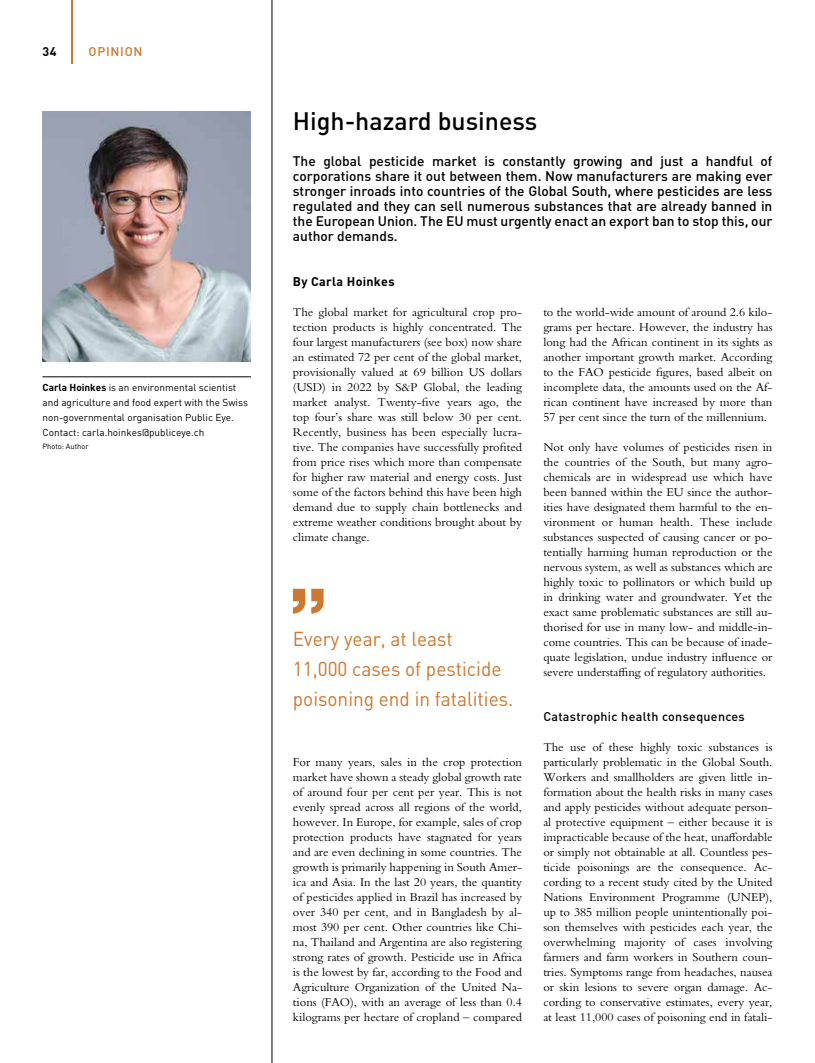
<style>
.page{position:relative;width:815px;height:1063px;background:#fff}
.page>*{position:absolute;margin:0;border:0;box-sizing:border-box;transform-origin:0 0}
.t1{font:500 25px "DIN Pro";color:#000}
.t2{font:20px/30px "DIN Pro";color:#ce772e;scale:.95 1}
.t3{font:500 13.75px/15px "DIN Pro";color:#000;text-align:justify}
.t4{font:12.5px/15px "Bembo Std";color:#000;text-align:justify}
.t5{font:500 12.5px "DIN Pro";letter-spacing:.025em;color:#000}
.t6{font:700 12.5px "DIN Pro";letter-spacing:.025em;color:#000}
.t7{font:500 12.5px "DIN Pro";letter-spacing:.06em;color:#ce772e}
.t8{font:10px/15px "DIN Pro";color:#000}
.t9{font:7.5px "DIN Pro";color:#000}
.s1{font-weight:700}
</style>
<div class="page">
<hr style="left:71px;top:0;width:2px;height:64px;background:#ce772e">
<hr style="left:272px;top:0;width:1px;height:1063px;background:#000">
<img style="left:43px;top:112px;width:208px;height:249px">
<hr style="left:43px;top:377px;width:208px;height:1px;background:#000">
<svg style="left:293px;top:589px;width:31px;height:25px"></svg>
<p class="t6" style="left:43px;top:43px;width:16px">34</p>
<p class="t7" style="left:89px;top:43px;width:55px">OPINION</p>
<p class="t8" style="left:43px;top:380px;width:207px"><span class="s1">Carla Hoinkes</span> is an environmental scientist and agriculture and food expert with the Swiss non-governmental organisation Public Eye.<br>Contact: carla.hoinkes@publiceye.ch</p>
<p class="t9" style="left:43px;top:441px;width:48px">Photo: Author</p>
<h1 class="t1" style="left:293px;top:104px;width:246px">High-hazard business</h1>
<p class="t3" style="left:293px;top:153px;width:481px">The global pesticide market is constantly growing and just a handful of corporations share it out between them. Now manufacturers are making ever stronger inroads into countries of the Global South, where pesticides are less regulated and they can sell numerous substances that are already banned in the European Union. The EU must urgently enact an export ban to stop this, our author demands.</p>
<p class="t6" style="left:293px;top:273px;width:103px">By Carla Hoinkes</p>
<p class="t4" style="left:293px;top:305px;width:231px">The global market for agricultural crop pro&shy;tection products is highly concentrated. The four largest manufacturers (see box) now share an estimated 72 per cent of the global market, provisionally valued at 69 billion US dollars (USD) in 2022 by S&amp;P Global, the leading market analyst. Twenty-five years ago, the top four’s share was still below 30 per cent.<br>Recently, business has been especially lucra&shy;tive. The companies have successfully profited from price rises which more than compensate for higher raw material and energy costs. Just some of the factors behind this have been high demand due to supply chain bottlenecks and extreme weather conditions brought about by climate change.</p>
<p class="t4" style="left:543px;top:305px;width:231px">to the world-wide amount of around 2.6 kilo&shy;grams per hectare. However, the industry has long had the African continent in its sights as another important growth market. According to the FAO pesticide figures, based albeit on incomplete data, the amounts used on the Af&shy;rican continent have increased by more than 57 per cent since the turn of the millennium.</p>
<p class="t4" style="left:543px;top:440px;width:231px">Not only have volumes of pesticides risen in the countries of the South, but many agro&shy;chemicals are in widespread use which have been banned within the EU since the author&shy;ities have designated them harmful to the en&shy;vironment or human health. These include substances suspected of causing cancer or po&shy;tentially harming human reproduction or the nervous system, as well as substances which are highly toxic to pollinators or which build up in drinking water and groundwater. Yet the exact same problematic substances are still au&shy;thorised for use in many low- and middle-in&shy;come countries. This can be because of inade&shy;quate legislation, undue industry influence or severe understaffing of regulatory authorities.</p>
<p class="t5" style="left:543px;top:708px;width:203px">Catastrophic health consequences</p>
<p class="t4" style="left:543px;top:740px;width:231px">The use of these highly toxic substances is particularly problematic in the Global South.<br>Workers and smallholders are given little in&shy;formation about the health risks in many cases and apply pesticides without adequate person&shy;al protective equipment – either because it is impracticable because of the heat, unaffordable or simply not obtainable at all. Countless pes&shy;ticide poisonings are the consequence. Ac&shy;cording to a recent study cited by the United Nations Environment Programme (UNEP), up to 385 million people unintentionally poi&shy;son themselves with pesticides each year, the overwhelming majority of cases involving farmers and farm workers in Southern coun&shy;tries. Symptoms range from headaches, nausea or skin lesions to severe organ damage. Ac&shy;cording to conservative estimates, every year, at least 11,000 cases of poisoning end in fatali-</p>
<h2 class="t2" style="left:293px;top:623px;width:234px">Every year, at least<br>11,000 cases of pesticide poisoning end in fatalities.</h2>
<p class="t4" style="left:293px;top:755px;width:231px">For many years, sales in the crop protection market have shown a steady global growth rate of around four per cent per year. This is not evenly spread across all regions of the world, however. In Europe, for example, sales of crop protection products have stagnated for years and are even declining in some countries. The growth is primarily happening in South Amer&shy;ica and Asia. In the last 20 years, the quantity of pesticides applied in Brazil has increased by over 340 per cent, and in Bangladesh by al&shy;most 390 per cent. Other countries like Chi&shy;na, Thailand and Argentina are also registering strong rates of growth. Pesticide use in Africa is the lowest by far, according to the Food and Agriculture Organization of the United Na&shy;tions (FAO), with an average of less than 0.4 kilograms per hectare of cropland – compared</p>
</div>
